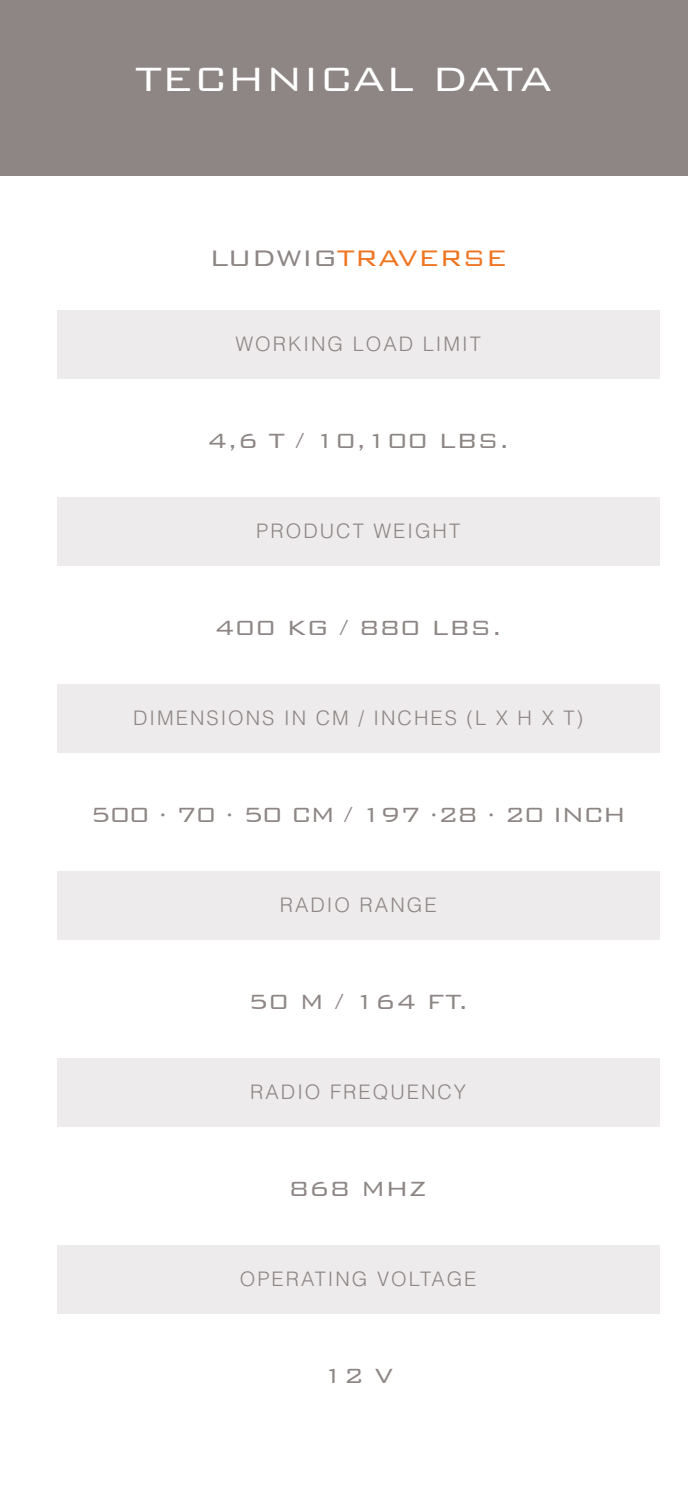
<style>
.page{position:relative;width:688px;height:1489px;background:#fff}
.page>*{position:absolute;margin:0;border:0;box-sizing:border-box;transform-origin:0 0}
.t1{font:300 45px "Bank Gothic BT";color:#fff}
.t2{font:300 30px "Bank Gothic BT";color:#ee7623}
.t3{font:300 27.5px "Bank Gothic BT";color:#8d8685}
.t4{font:300 27.5px "Bank Gothic BT";letter-spacing:-.04em;color:#8d8685}
.t5{font:300 20px "Helvetica LT Std";letter-spacing:.1em;color:#8d8685}
.s1{color:#8d8685}
</style>
<div class="page">
<div style="left:0;top:0;width:687px;height:175px;background:#8d8685"></div>
<div style="left:57px;top:310px;width:602px;height:68px;background:#eeebec"></div>
<div style="left:57px;top:497px;width:602px;height:68px;background:#eeebec"></div>
<div style="left:57px;top:684px;width:602px;height:68px;background:#eeebec"></div>
<div style="left:57px;top:871px;width:602px;height:68px;background:#eeebec"></div>
<div style="left:57px;top:1058px;width:602px;height:68px;background:#eeebec"></div>
<div style="left:57px;top:1245px;width:602px;height:68px;background:#eeebec"></div>
<h1 class="t1" style="left:135px;top:55px;width:418px">TECHNICAL DATA</h1>
<h2 class="t2" style="left:209px;top:241px;width:299px"><span class="s1">LUDWIG</span>TRAVERSE</h2>
<p class="t5" style="left:235px;top:332px;width:247px">WORKING LOAD LIMIT</p>
<h3 class="t3" style="left:207px;top:426px;width:304px">4,6 T / 10,100 LBS.</h3>
<p class="t5" style="left:256px;top:519px;width:205px">PRODUCT WEIGHT</p>
<h3 class="t3" style="left:214px;top:613px;width:289px">400 KG / 880 LBS.</h3>
<p class="t5" style="left:133px;top:705px;width:451px">DIMENSIONS IN CM / INCHES (L X H X T)</p>
<h3 class="t4" style="left:90px;top:800px;width:537px">500 · 70 · 50 CM / 197 ·28 · 20 INCH</h3>
<p class="t5" style="left:280px;top:892px;width:158px">RADIO RANGE</p>
<h3 class="t3" style="left:248px;top:987px;width:222px">50 M / 164 FT.</h3>
<p class="t5" style="left:250px;top:1079px;width:217px">RADIO FREQUENCY</p>
<h3 class="t3" style="left:288px;top:1173px;width:140px">868 MHZ</h3>
<p class="t5" style="left:240px;top:1266px;width:238px">OPERATING VOLTAGE</p>
<h3 class="t3" style="left:323px;top:1360px;width:72px">12 V</h3>
</div>
